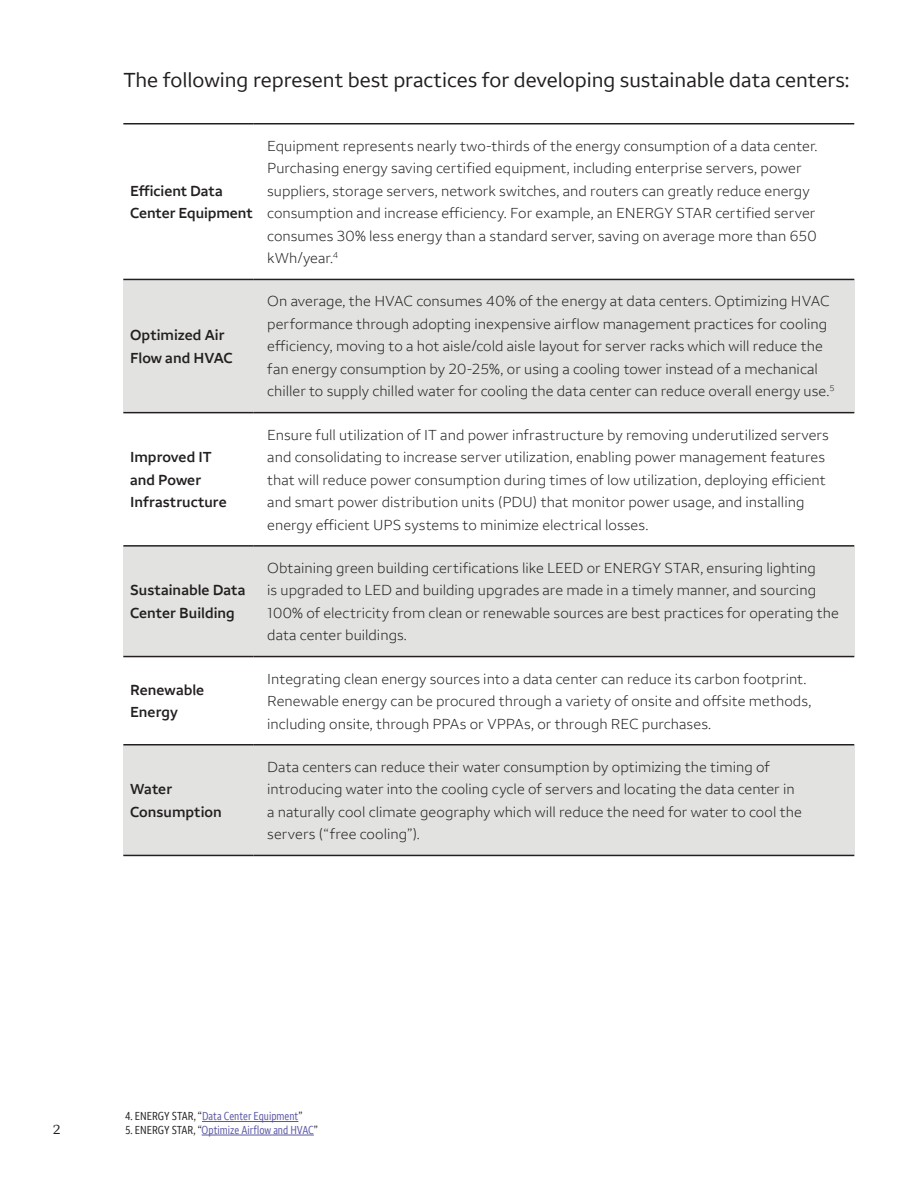
<style>
.page{position:relative;width:918px;height:1188px;background:#fff}
.page>*{position:absolute;margin:0;border:0;box-sizing:border-box;transform-origin:0 0}
.t1{font:21px "Wells Fargo Sans";color:#231f20}
.t2{font:300 15px/22.5px "Wells Fargo Sans";color:#231f20}
.t3{font:600 15px/22.5px "Wells Fargo Sans";color:#231f20}
.t4{font:13.5px "Wells Fargo Serif";color:#231f20}
.t5{font:condensed 12px "Wells Fargo Sans";color:#5a57a5}
.s1{color:#231f20}
</style>
<div class="page">
<div style="left:254px;top:279px;width:600px;height:134px;background:#e2e2e1"></div>
<div style="left:254px;top:546px;width:600px;height:111px;background:#e2e2e1"></div>
<div style="left:254px;top:745px;width:600px;height:110px;background:#e2e2e1"></div>
<hr style="left:254px;top:412px;width:600px;height:1px;background:#231f20">
<hr style="left:123px;top:123px;width:131px;height:2px;background:#231f20">
<hr style="left:254px;top:123px;width:600px;height:2px;background:#231f20">
<hr style="left:254px;top:855px;width:600px;height:1px;background:#231f20">
<hr style="left:254px;top:656px;width:600px;height:1px;background:#231f20">
<hr style="left:202px;top:1121px;width:96px;height:1px;background:#5a57a5">
<hr style="left:202px;top:1135px;width:112px;height:1px;background:#5a57a5">
<div style="left:123px;top:279px;width:131px;height:134px;background:#e2e2e1"></div>
<hr style="left:123px;top:279px;width:131px;height:1px;background:#231f20">
<hr style="left:254px;top:279px;width:600px;height:1px;background:#231f20">
<div style="left:123px;top:546px;width:131px;height:111px;background:#e2e2e1"></div>
<hr style="left:123px;top:545px;width:131px;height:2px;background:#231f20">
<hr style="left:254px;top:545px;width:600px;height:2px;background:#231f20">
<div style="left:123px;top:745px;width:131px;height:110px;background:#e2e2e1"></div>
<hr style="left:123px;top:744px;width:131px;height:2px;background:#231f20">
<hr style="left:254px;top:744px;width:600px;height:2px;background:#231f20">
<hr style="left:123px;top:412px;width:131px;height:1px;background:#231f20">
<hr style="left:123px;top:855px;width:131px;height:1px;background:#231f20">
<hr style="left:123px;top:656px;width:131px;height:1px;background:#231f20">
<h1 class="t1" style="left:124px;top:67px;width:727px">The following represent best practices for developing sustainable data centers:</h1>
<p class="t3" style="left:130px;top:180px;width:124px">Efficient Data<br>Center Equipment</p>
<p class="t3" style="left:130px;top:324px;width:104px">Optimized Air<br>Flow and HVAC</p>
<p class="t3" style="left:130px;top:446px;width:98px">Improved IT and Power<br>Infrastructure</p>
<p class="t3" style="left:130px;top:579px;width:117px">Sustainable Data<br>Center Building</p>
<p class="t2" style="left:267px;top:134px;width:552px">Equipment represents nearly two-thirds of the energy consumption of a data center.<br>Purchasing energy saving certified equipment, including enterprise servers, power suppliers, storage servers, network switches, and routers can greatly reduce energy consumption and increase efficiency. For example, an ENERGY STAR certified server consumes 30% less energy than a standard server, saving on average more than 650 kWh/year.<sup>4</sup></p>
<p class="t2" style="left:267px;top:290px;width:569px">On average, the HVAC consumes 40% of the energy at data centers. Optimizing HVAC performance through adopting inexpensive airflow management practices for cooling efficiency, moving to a hot aisle/cold aisle layout for server racks which will reduce the fan energy consumption by 20-25%, or using a cooling tower instead of a mechanical chiller to supply chilled water for cooling the data center can reduce overall energy use.<sup>5</sup></p>
<p class="t2" style="left:267px;top:423px;width:563px">Ensure full utilization of IT and power infrastructure by removing underutilized servers and consolidating to increase server utilization, enabling power management features that will reduce power consumption during times of low utilization, deploying efficient and smart power distribution units (PDU) that monitor power usage, and installing energy efficient UPS systems to minimize electrical losses.</p>
<p class="t2" style="left:267px;top:556px;width:573px">Obtaining green building certifications like LEED or ENERGY STAR, ensuring lighting<br>is upgraded to LED and building upgrades are made in a timely manner, and sourcing 100% of electricity from clean or renewable sources are best practices for operating the data center buildings.</p>
<p class="t3" style="left:130px;top:679px;width:76px">Renewable<br>Energy</p>
<p class="t2" style="left:267px;top:667px;width:546px">Integrating clean energy sources into a data center can reduce its carbon footprint.<br>Renewable energy can be procured through a variety of onsite and offsite methods, including onsite, through PPAs or VPPAs, or through REC purchases.</p>
<p class="t3" style="left:130px;top:778px;width:93px">Water<br>Consumption</p>
<p class="t2" style="left:267px;top:755px;width:536px">Data centers can reduce their water consumption by optimizing the timing of introducing water into the cooling cycle of servers and locating the data center in a naturally cool climate geography which will reduce the need for water to cool the servers (“free cooling”).</p>
<p class="t5" style="left:125px;top:1109px;width:179px"><span class="s1">4. ENERGY STAR, “</span>Data Center Equipment<span class="s1">”</span></p>
<p class="t4" style="left:53px;top:1121px;width:9px">2</p>
<p class="t5" style="left:125px;top:1123px;width:194px"><span class="s1">5. ENERGY STAR, “</span>Optimize Airflow and HVAC<span class="s1">”</span></p>
</div>
